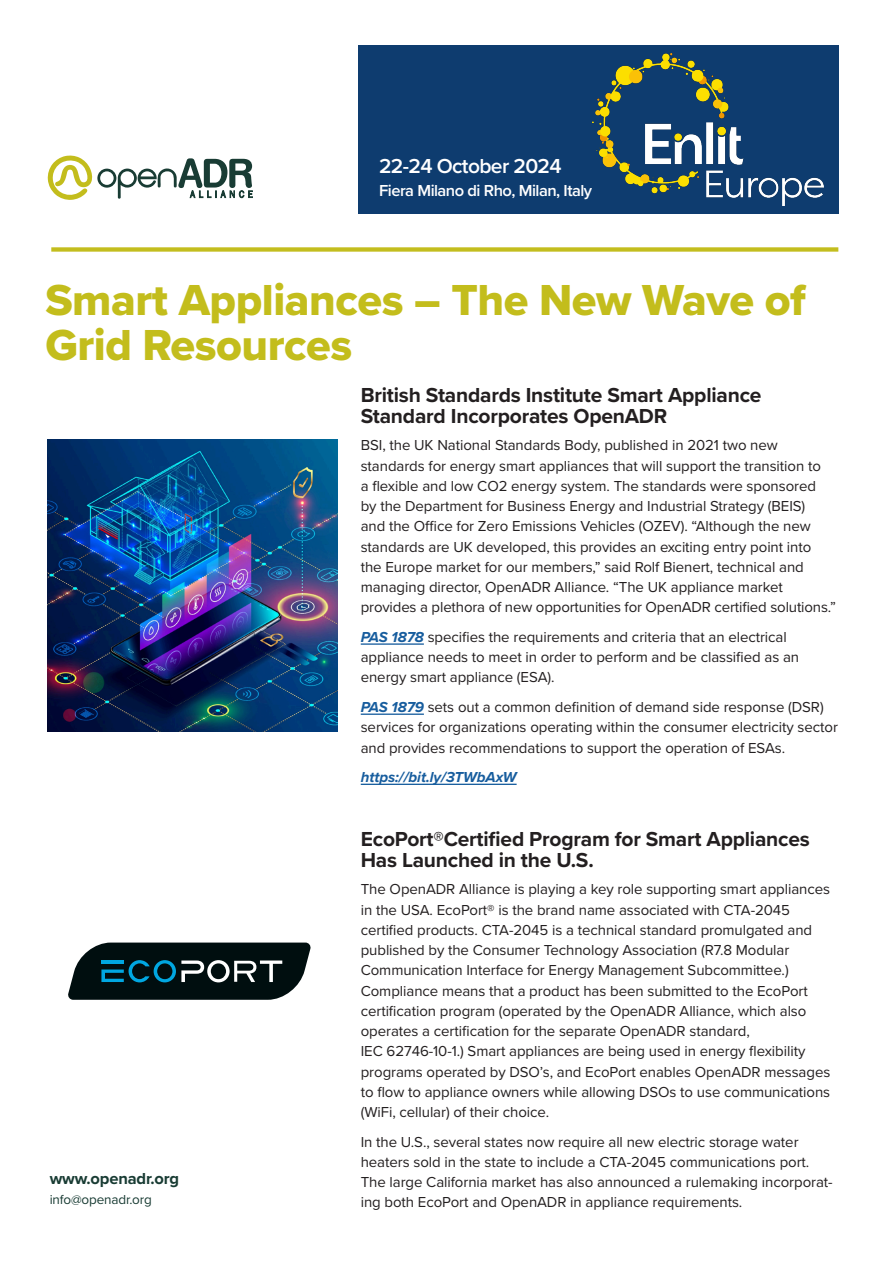
<style>
.page{position:relative;width:893px;height:1263px;background:#fff}
.page>*{position:absolute;margin:0;border:0;box-sizing:border-box;transform-origin:0 0}
.t1{font:45px/45px "Proxima Nova Extrabld";letter-spacing:-.01em;color:#c3bd1c}
.Subhead{font:700 21px/21px "Proxima Nova";letter-spacing:-.01em;color:#231f20}
.body{font:600 21px "Proxima Nova";letter-spacing:-.03em;color:#fff}
.body-2{font:600 16.5px "Proxima Nova";letter-spacing:-.03em;color:#fff}
.body-3{font:700 16.5px "Proxima Nova";letter-spacing:-.01em;color:#193c34}
.new_body{font:15px/20.2px "Proxima Nova";letter-spacing:-.005em;color:#231f20}
.new_body-2{font:italic 700 15px "Proxima Nova";letter-spacing:-.005em;color:#175d9e}
.body-4{font:13.5px "Proxima Nova";letter-spacing:-.01em;color:#193c34}
.s1{font-weight:700;font-style:italic;color:#175d9e}
</style>
<div class="page">
<svg style="left:48px;top:156px;width:205px;height:44px"></svg>
<svg style="left:51px;top:247px;width:787px;height:5px;background:#cac53b"></svg>
<hr style="left:361px;top:643px;width:63px;height:2px;background:#175d9e">
<hr style="left:361px;top:713px;width:63px;height:2px;background:#175d9e">
<hr style="left:361px;top:784px;width:156px;height:1px;background:#175d9e">
<div style="left:359px;top:45px;width:480px;height:169px;background:#0e3c6f"></div>
<img style="left:593px;top:54px;width:231px;height:151px">
<svg style="left:68px;top:942px;width:242px;height:58px;background:#24373a"></svg>
<img style="left:47px;top:439px;width:291px;height:292px">
<p class="body" style="left:379px;top:150px;width:184px">22-24 October 2024</p>
<p class="body-2" style="left:379px;top:178px;width:215px">Fiera Milano di Rho, Milan, Italy</p>
<p class="t1" style="left:45px;top:277px;width:762px">Smart Appliances – The New Wave of<br>Grid Resources</p>
<p class="Subhead" style="left:361px;top:384px;width:402px">British Standards Institute Smart Appliance<br>Standard Incorporates OpenADR</p>
<p class="new_body" style="left:361px;top:435px;width:477px">BSI, the UK National Standards Body, published in 2021 two new standards for energy smart appliances that will support the transition to<br>a flexible and low CO2 energy system. The standards were sponsored<br>by the Department for Business Energy and Industrial Strategy (BEIS)<br>and the Office for Zero Emissions Vehicles (OZEV). “Although the new standards are UK developed, this provides an exciting entry point into the Europe market for our members,” said Rolf Bienert, technical and managing director, OpenADR Alliance. “The UK appliance market provides a plethora of new opportunities for OpenADR certified solutions.”</p>
<p class="new_body" style="left:361px;top:626px;width:440px"><span class="s1">PAS 1878</span> specifies the requirements and criteria that an electrical appliance needs to meet in order to perform and be classified as an energy smart appliance (ESA).</p>
<p class="new_body" style="left:361px;top:696px;width:479px"><span class="s1">PAS 1879</span> sets out a common definition of demand side response (DSR) services for organizations operating within the consumer electricity sector and provides recommendations to support the operation of ESAs.</p>
<p class="new_body-2" style="left:361px;top:766px;width:157px">https://bit.ly/3TWbAxW</p>
<p class="body-3" style="left:50px;top:1166px;width:131px">www.openadr.org</p>
<p class="body-4" style="left:50px;top:1189px;width:104px">info@openadr.org</p>
<p class="Subhead" style="left:361px;top:828px;width:451px">EcoPort®Certified Program for Smart Appliances<br>Has Launched in the U.S.</p>
<p class="new_body" style="left:361px;top:878px;width:471px">The OpenADR Alliance is playing a key role supporting smart appliances in the USA. EcoPort® is the brand name associated with CTA-2045 certified products. CTA-2045 is a technical standard promulgated and published by the Consumer Technology Association (R7.8 Modular Communication Interface for Energy Management Subcommittee.)<br>Compliance means that a product has been submitted to the EcoPort certification program (operated by the OpenADR Alliance, which also operates a certification for the separate OpenADR standard,<br>IEC 62746-10-1.) Smart appliances are being used in energy flexibility programs operated by DSO’s, and EcoPort enables OpenADR messages to flow to appliance owners while allowing DSOs to use communications (WiFi, cellular) of their choice.</p>
<p class="new_body" style="left:361px;top:1131px;width:473px">In the U.S., several states now require all new electric storage water heaters sold in the state to include a CTA-2045 communications port.<br>The large California market has also announced a rulemaking incorporat&shy;ing both EcoPort and OpenADR in appliance requirements.</p>
</div>
